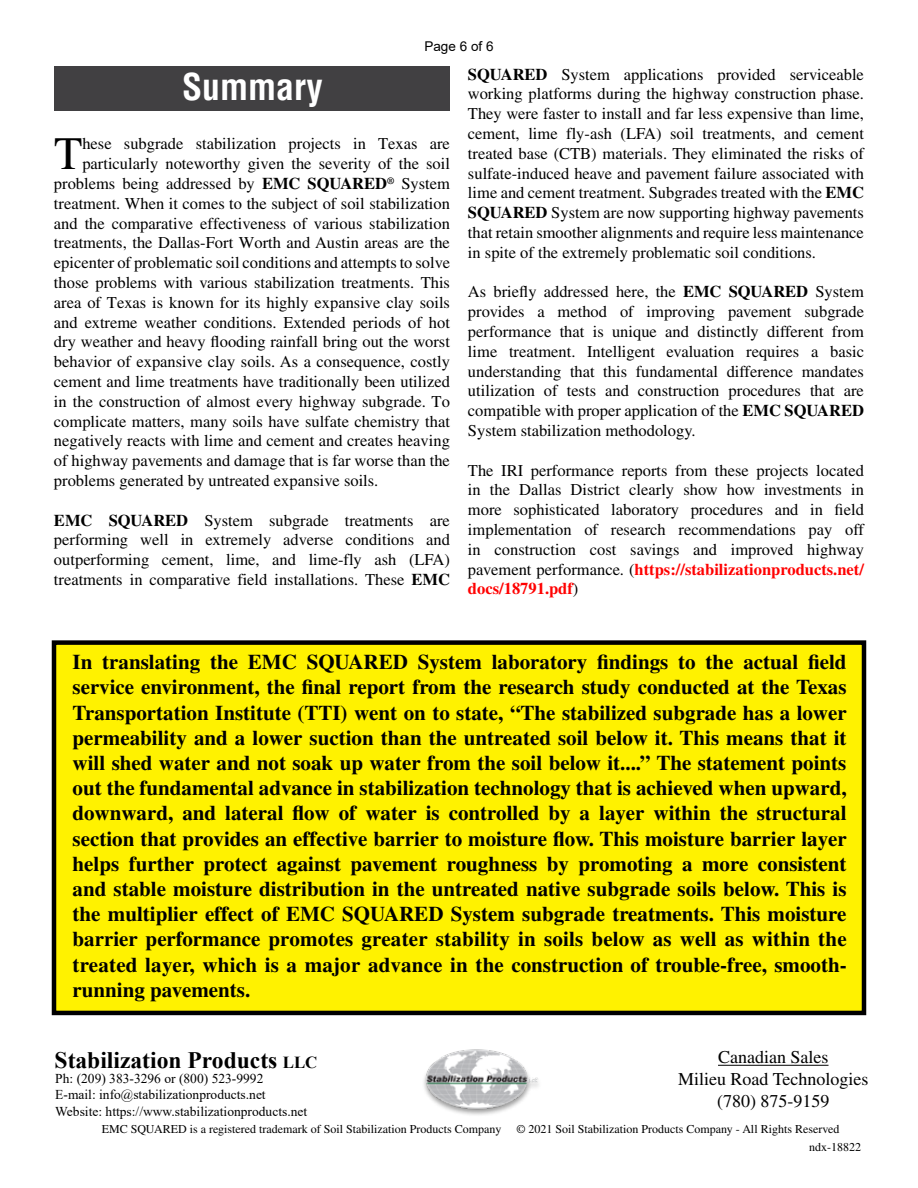
<style>
.page{position:relative;width:918px;height:1188px;background:#fff}
.page>*{position:absolute;margin:0;border:0;box-sizing:border-box;transform-origin:0 0}
.t1{font:46.35px "Times";color:#000}
.t2{font:700 condensed 36px "Helvetica";color:#fff}
.t3{font:700 23.55px "Times New Roman";color:#000}
.t4{font:700 21px/25.2px "Times";color:#000;text-align:justify}
.t5{font:18px/21.6px "Times";color:#000;text-align:center}
.t6{font:16.5px/19.8px "Times";color:#000;text-align:justify}
.t7{font:13.5px/16.2px "Times New Roman";color:#000}
.t8{font:13.5px "Arial";color:#000}
.t9{font:12px "Times";color:#000}
.s1{font-weight:700}
.s2{font-weight:700;color:#f00}
.s3{font-size:16.8px}
</style>
<div class="page">
<div style="left:52px;top:640px;width:814px;height:375px;background:#fff200;border:4px solid #000"></div>
<img style="left:424px;top:1049px;width:115px;height:66px">
<hr style="left:718px;top:1065px;width:111px;height:1px;background:#000">
<div style="left:54px;top:66px;width:396px;height:44px;background:#414042"></div>
<p class="t8" style="left:424px;top:37px;width:71px">Page 6 of 6</p>
<h2 class="t2" style="left:182px;top:64px;width:142px">Summary</h2>
<h1 class="t1" style="left:54px;top:128px;width:30px">T</h1>
<p class="t6" style="left:82px;top:134px;width:369px">hese subgrade stabilization projects in Texas are</p>
<p class="t6" style="left:82px;top:154px;width:369px">particularly noteworthy given the severity of the soil</p>
<p class="t6" style="left:54px;top:173px;width:398px">problems being addressed by <span class="s1">EMC SQUARED</span><sup>®</sup> System</p>
<p class="t6" style="left:54px;top:193px;width:398px">treatment. When it comes to the subject of soil stabilization</p>
<p class="t6" style="left:54px;top:213px;width:397px">and the comparative effectiveness of various stabilization</p>
<p class="t6" style="left:54px;top:233px;width:397px">treatments, the Dallas-Fort Worth and Austin areas are the</p>
<p class="t6" style="left:54px;top:253px;width:398px">epicenter of problematic soil conditions and attempts to solve</p>
<p class="t6" style="left:54px;top:272px;width:398px">those problems with various stabilization treatments. This</p>
<p class="t6" style="left:54px;top:292px;width:398px">area of Texas is known for its highly expansive clay soils</p>
<p class="t6" style="left:54px;top:312px;width:397px">and extreme weather conditions. Extended periods of hot</p>
<p class="t6" style="left:54px;top:332px;width:398px">dry weather and heavy flooding rainfall bring out the worst</p>
<p class="t6" style="left:54px;top:352px;width:398px">behavior of expansive clay soils. As a consequence, costly</p>
<p class="t6" style="left:54px;top:371px;width:397px">cement and lime treatments have traditionally been utilized</p>
<p class="t6" style="left:54px;top:391px;width:397px">in the construction of almost every highway subgrade. To</p>
<p class="t6" style="left:54px;top:411px;width:398px">complicate matters, many soils have sulfate chemistry that</p>
<p class="t6" style="left:54px;top:431px;width:397px">negatively reacts with lime and cement and creates heaving</p>
<p class="t6" style="left:54px;top:451px;width:397px">of highway pavements and damage that is far worse than the</p>
<p class="t6" style="left:54px;top:470px;width:326px">problems generated by untreated expansive soils.</p>
<p class="t6" style="left:54px;top:510px;width:398px"><span class="s1">EMC SQUARED</span> System subgrade treatments are performing well in extremely adverse conditions and outperforming cement, lime, and lime-fly ash (LFA) treatments in comparative field installations. These <span class="s1">EMC</span></p>
<p class="t6" style="left:468px;top:64px;width:398px"><span class="s1">SQUARED</span> System applications provided serviceable working platforms during the highway construction phase.<br>They were faster to install and far less expensive than lime, cement, lime fly-ash (LFA) soil treatments, and cement treated base (CTB) materials. They eliminated the risks of sulfate-induced heave and pavement failure associated with lime and cement treatment. Subgrades treated with the <span class="s1">EMC SQUARED</span> System are now supporting highway pavements that retain smoother alignments and require less maintenance in spite of the extremely problematic soil conditions.</p>
<p class="t6" style="left:468px;top:282px;width:398px">As briefly addressed here, the <span class="s1">EMC SQUARED</span> System provides a method of improving pavement subgrade performance that is unique and distinctly different from lime treatment. Intelligent evaluation requires a basic understanding that this fundamental difference mandates utilization of tests and construction procedures that are compatible with proper application of the <span class="s1">EMC SQUARED </span>System stabilization methodology.</p>
<p class="t6" style="left:468px;top:460px;width:398px">The IRI performance reports from these projects located in the Dallas District clearly show how investments in more sophisticated laboratory procedures and in field implementation of research recommendations pay off in construction cost savings and improved highway pavement performance. (<span class="s2">https://stabilizationproducts.net/ docs/18791.pdf</span>)</p>
<p class="t4" style="left:73px;top:649px;width:776px">In translating the EMC SQUARED System laboratory findings to the actual field service environment, the final report from the research study conducted at the Texas Transportation Institute (TTI) went on to state, “The stabilized subgrade has a lower permeability and a lower suction than the untreated soil below it. This means that it will shed water and not soak up water from the soil below it....” The statement points out the fundamental advance in stabilization technology that is achieved when upward, downward, and lateral flow of water is controlled by a layer within the structural section that provides an effective barrier to moisture flow. This moisture barrier layer helps further protect against pavement roughness by promoting a more consistent and stable moisture distribution in the untreated native subgrade soils below. This is the multiplier effect of EMC SQUARED System subgrade treatments. This moisture barrier performance promotes greater stability in soils below as well as within the treated layer, which is a major advance in the construction of trouble-free, smooth&shy;running pavements.</p>
<h3 class="t3" style="left:55px;top:1043px;width:264px">Stabilization Products <span class="s3">LLC</span></h3>
<p class="t7" style="left:55px;top:1070px;width:253px">Ph: (209) 383-3296 or (800) 523-9992<br>E-mail: info@stabilizationproducts.net<br>Website: https://www.stabilizationproducts.net</p>
<p class="t5" style="left:678px;top:1047px;width:192px">Canadian Sales<br>Milieu Road Technologies (780) 875-9159</p>
<p class="t9" style="left:102px;top:1122px;width:401px">EMC SQUARED is a registered trademark of Soil Stabilization Products Company</p>
<p class="t9" style="left:516px;top:1122px;width:325px">© 2021 Soil Stabilization Products Company - All Rights Reserved</p>
<p class="t9" style="left:809px;top:1140px;width:53px">ndx-18822</p>
</div>
